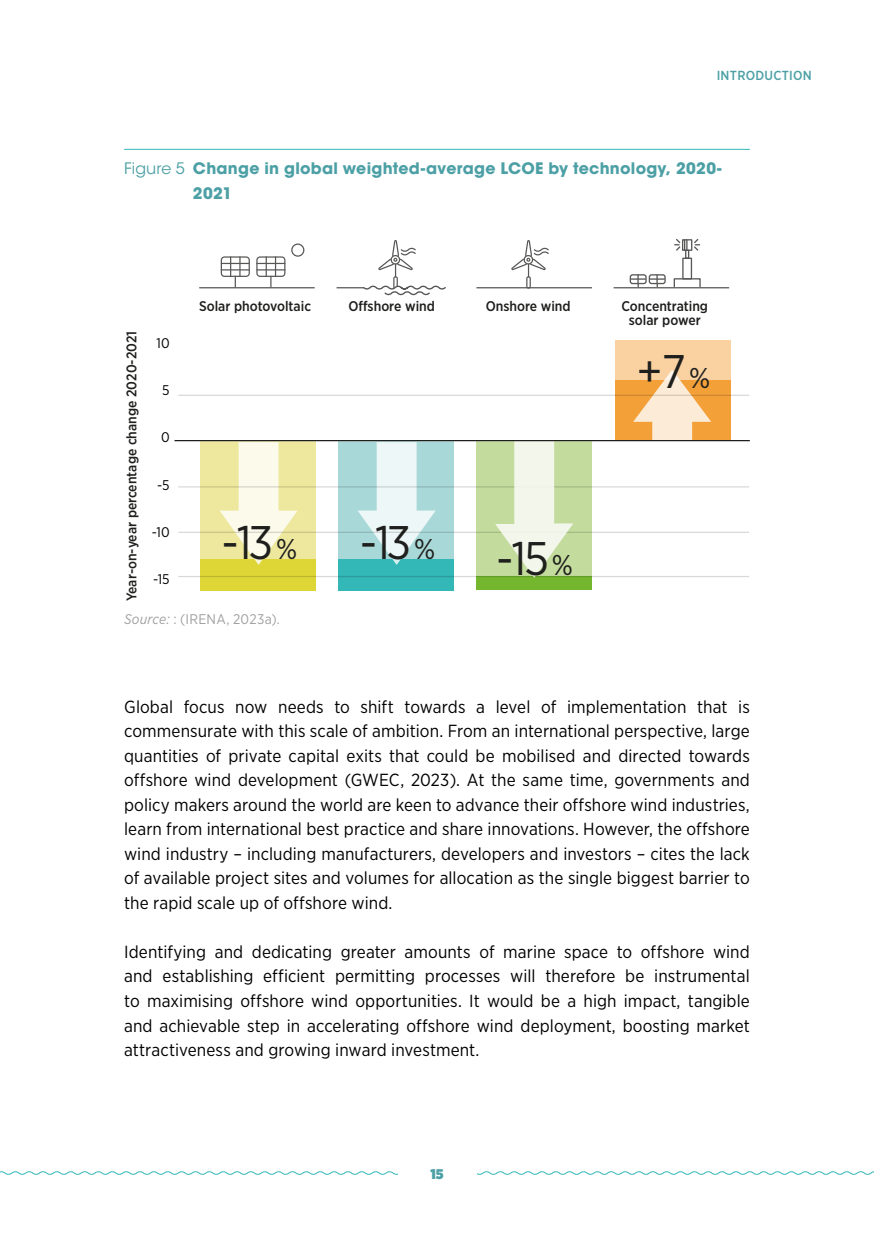
<style>
.page{position:relative;width:874px;height:1241px;background:#fff}
.page>*{position:absolute;margin:0;border:0;box-sizing:border-box;transform-origin:0 0}
.t1{font:47.07px "Gotham Narrow";color:#1f1f1d}
.t2{font:17.5px/24.5px "Gotham Narrow";letter-spacing:.005em;color:#000;text-align:justify}
.t3{font:700 15.75px/24.5px "ITC Avant Garde Std";letter-spacing:.015em;color:#4ca0a5}
.t4{font:500 14px/13.5px "Gotham Narrow";color:#1d1d1c;text-align:center}
.t5{font:500 14px "Gotham Narrow";color:#1f1f1d}
.t6{font:14px "Gotham Narrow";letter-spacing:.02em;color:#a1a1a1}
.t7{font:14px "Gotham Narrow";color:#000}
.t8{font:900 14px "Gotham Narrow";color:#4ca0a5}
.t9{font:500 13.12px "Gotham Narrow";letter-spacing:.02em;color:#4ca0a5}
.s1{font-weight:400}
.s2{font-size:28.53px}
.s3{font-style:italic}
</style>
<div class="page">
<svg style="left:0;top:1171px;width:873px;height:4px"></svg>
<div style="left:397px;top:1167px;width:79px;height:11px;background:#fff"></div>
<hr style="left:124px;top:149px;width:625px;height:1px;background:#33b7b7">
<div style="left:476px;top:440px;width:115px;height:136px;background:#c3db9c"></div>
<div style="left:476px;top:576px;width:115px;height:13px;background:#74b72f"></div>
<div style="left:200px;top:441px;width:115px;height:118px;background:#ede89e"></div>
<div style="left:200px;top:559px;width:115px;height:31px;background:#ded637"></div>
<svg style="left:219px;top:442px;width:78px;height:123px"></svg>
<div style="left:338px;top:441px;width:115px;height:118px;background:#a9d8d8"></div>
<div style="left:338px;top:559px;width:115px;height:31px;background:#33b7b7"></div>
<svg style="left:357px;top:442px;width:78px;height:123px"></svg>
<div style="left:614px;top:380px;width:116px;height:61px;background:#f3a039"></div>
<div style="left:614px;top:340px;width:116px;height:40px;background:#fad1a1"></div>
<svg style="left:633px;top:370px;width:78px;height:70px"></svg>
<hr style="left:178px;top:486px;width:570px;height:1px;background:#b3b3b3">
<hr style="left:178px;top:394px;width:570px;height:2px;background:#b3b3b3">
<hr style="left:178px;top:531px;width:570px;height:2px;background:#b3b3b3">
<hr style="left:178px;top:576px;width:570px;height:1px;background:#b3b3b3">
<svg style="left:495px;top:441px;width:78px;height:136px"></svg>
<hr style="left:199px;top:287px;width:115px;height:1px;background:#585857">
<hr style="left:476px;top:287px;width:115px;height:1px;background:#585857">
<hr style="left:613px;top:287px;width:115px;height:1px;background:#585857">
<hr style="left:174px;top:440px;width:575px;height:1px;background:#1f1f1d">
<div style="left:291px;top:243px;width:13px;height:14px;border:1px solid #585857;border-radius:50%"></div>
<svg style="left:256px;top:256px;width:29px;height:32px"></svg>
<svg style="left:221px;top:256px;width:29px;height:32px"></svg>
<svg style="left:511px;top:240px;width:37px;height:47px"></svg>
<svg style="left:526px;top:276px;width:4px;height:12px"></svg>
<svg style="left:336px;top:240px;width:109px;height:55px"></svg>
<div style="left:684px;top:249px;width:5px;height:10px;border:1px solid #585857"></div>
<div style="left:682px;top:257px;width:9px;height:22px;border:1px solid #585857"></div>
<div style="left:673px;top:278px;width:27px;height:9px;border:1px solid #585857"></div>
<svg style="left:674px;top:239px;width:25px;height:13px"></svg>
<div style="left:629px;top:274px;width:17px;height:10px;border:1px solid #585857;border-radius:2px"></div>
<div style="left:648px;top:274px;width:17px;height:10px;border:1px solid #585857;border-radius:2px"></div>
<svg style="left:630px;top:275px;width:34px;height:11px"></svg>
<p class="t9" style="left:716px;top:67px;width:81px">Introduction</p>
<p class="t3" style="left:193px;top:156px;width:530px;text-indent:-69px"><span class="s1">Figure 5</span> Change in global weighted-average LCOE by technology, 2020-<br>2021</p>
<p class="t5" style="left:123px;top:601px;width:272px;rotate:-90deg">Year-on-year percentage change 2020-2021</p>
<p class="t7" style="left:156px;top:334px;width:15px">10</p>
<p class="t7" style="left:162px;top:381px;width:9px">5</p>
<p class="t7" style="left:161px;top:429px;width:10px">0</p>
<p class="t7" style="left:157px;top:476px;width:14px">-5</p>
<p class="t7" style="left:152px;top:523px;width:19px">-10</p>
<p class="t7" style="left:153px;top:570px;width:18px">-15</p>
<p class="t4" style="left:199px;top:299px;width:113px">Solar photovoltaic</p>
<p class="t4" style="left:348px;top:299px;width:88px">O shore wind</p>
<p class="t4" style="left:485px;top:299px;width:86px">Onshore wind</p>
<p class="t4" style="left:621px;top:299px;width:88px">Concentrating solar power</p>
<h1 class="t1" style="left:636px;top:342px;width:75px">+7 <span class="s2">%</span></h1>
<h1 class="t1" style="left:221px;top:513px;width:77px">-13<span class="s2">%</span></h1>
<h1 class="t1" style="left:359px;top:513px;width:77px">-13<span class="s2">%</span></h1>
<h1 class="t1" style="left:496px;top:529px;width:78px">-15 <span class="s2">%</span></h1>
<p class="t6" style="left:124px;top:610px;width:157px"><span class="s3">Source:</span> : (IRENA, 2023a).</p>
<p class="t2" style="left:124px;top:694px;width:627px">Global focus now needs to shift towards a level of implementation that is commensurate with this scale of ambition. From an international perspective, large quantities of private capital exits that could be mobilised and directed towards offshore wind development (GWEC, 2023). At the same time, governments and policy makers around the world are keen to advance their offshore wind industries, learn from international best practice and share innovations. However, the offshore wind industry – including manufacturers, developers and investors – cites the lack of available project sites and volumes for allocation as the single biggest barrier to the rapid scale up of offshore wind.</p>
<p class="t2" style="left:124px;top:939px;width:627px">Identifying and dedicating greater amounts of marine space to offshore wind and establishing efficient permitting processes will therefore be instrumental to maximising offshore wind opportunities. It would be a high impact, tangible and achievable step in accelerating offshore wind deployment, boosting market attractiveness and growing inward investment.</p>
<p class="t8" style="left:430px;top:1163px;width:15px">15</p>
</div>
